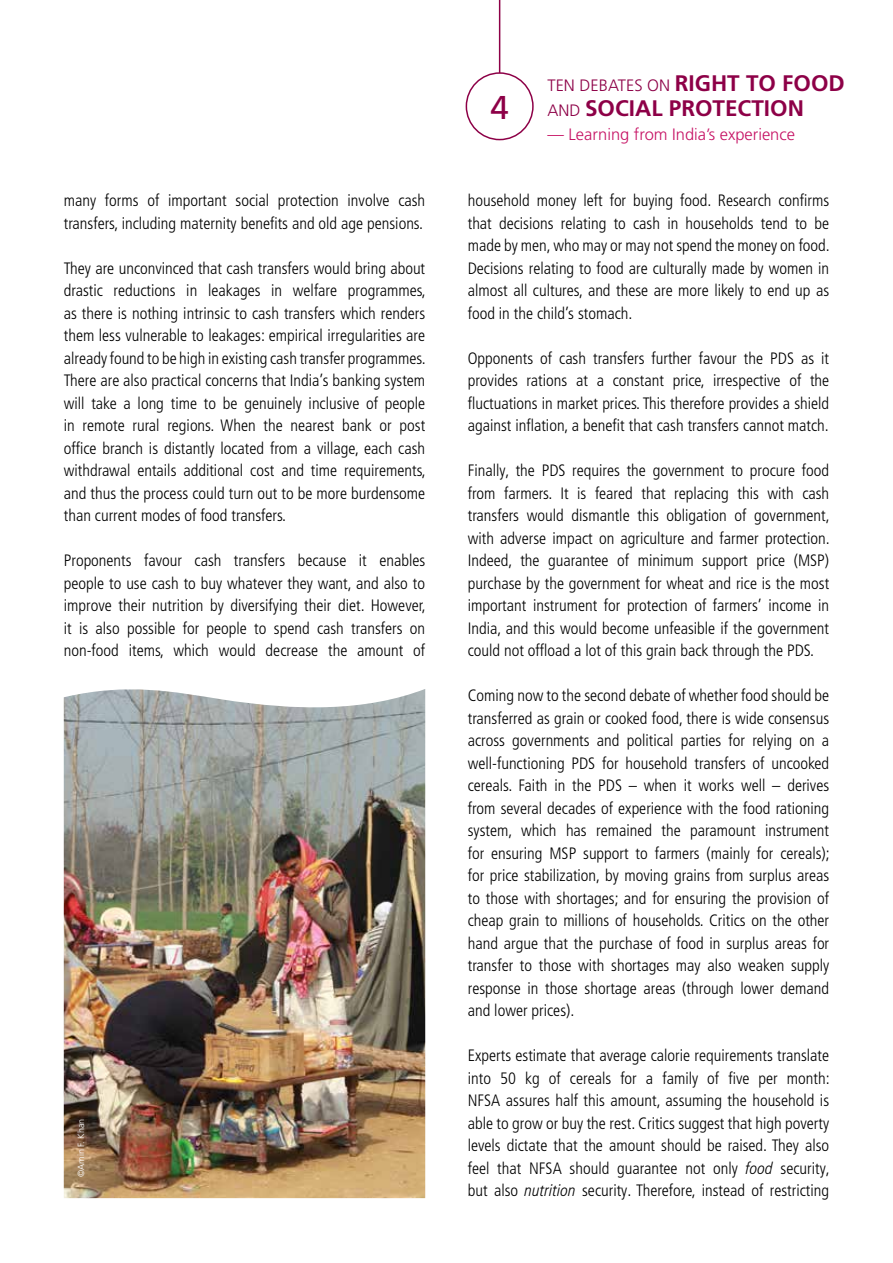
<style>
.page{position:relative;width:893px;height:1263px;background:#fff}
.page>*{position:absolute;margin:0;border:0;box-sizing:border-box;transform-origin:0 0}
.t1{font:33px "Frutiger LT Pro";color:#8d0047}
.t2{font:700 22.5px "Frutiger LT Pro";color:#8d0047}
.t3{font:300 condensed 16.5px/22.5px "Frutiger LT Pro";color:#000;text-align:justify}
.t4{font:300 16.5px "Frutiger LT Pro";color:#c61264}
.t5{font:300 16.5px "Frutiger LT Pro";color:#8d0047}
.t6{font:300 9px "Frutiger LT Std";color:#fff}
.s1{font-weight:700;font-size:22.5px}
.s2{font-weight:300;font-size:16.5px}
.s3{font-style:italic}
</style>
<div class="page">
<hr style="left:499px;top:0;width:1px;height:106px;background:#8d0047">
<div style="left:466px;top:73px;width:67px;height:67px;background:#fff;border-radius:50%"></div>
<div style="left:466px;top:72px;width:68px;height:68px;border:2px solid #8d0047;border-radius:50%"></div>
<img style="left:64px;top:689px;width:361px;height:509px">
<p class="t3" style="left:64px;top:189px;width:363px">many forms of important social protection involve cash transfers, including maternity benefits and old age pensions.</p>
<p class="t3" style="left:64px;top:257px;width:364px">They are unconvinced that cash transfers would bring about drastic reductions in leakages in welfare programmes, as there is nothing intrinsic to cash transfers which renders them less vulnerable to leakages: empirical irregularities are already found to be high in existing cash transfer programmes.<br>There are also practical concerns that India’s banking system will take a long time to be genuinely inclusive of people in remote rural regions. When the nearest bank or post office branch is distantly located from a village, each cash withdrawal entails additional cost and time requirements, and thus the process could turn out to be more burdensome than current modes of food transfers.</p>
<p class="t3" style="left:64px;top:549px;width:364px">Proponents favour cash transfers because it enables people to use cash to buy whatever they want, and also to improve their nutrition by diversifying their diet. However, it is also possible for people to spend cash transfers on non-food items, which would decrease the amount of</p>
<p class="t6" style="left:76px;top:1177px;width:60px;rotate:-90deg">©Amin F. Khan</p>
<h1 class="t1" style="left:490px;top:89px;width:20px">4</h1>
<p class="t5" style="left:547px;top:76px;width:299px">TEN DEBATES ON <span class="s1">RIGHT TO FOOD</span></p>
<h2 class="t2" style="left:547px;top:95px;width:258px"><span class="s2">AND</span> SOCIAL PROTECTION</h2>
<p class="t4" style="left:547px;top:125px;width:249px">— Learning from India’s experience</p>
<p class="t3" style="left:468px;top:189px;width:364px">household money left for buying food. Research confirms that decisions relating to cash in households tend to be made by men, who may or may not spend the money on food.<br>Decisions relating to food are culturally made by women in almost all cultures, and these are more likely to end up as food in the child’s stomach.</p>
<p class="t3" style="left:468px;top:347px;width:363px">Opponents of cash transfers further favour the PDS as it provides rations at a constant price, irrespective of the fluctuations in market prices. This therefore provides a shield against inflation, a benefit that cash transfers cannot match.</p>
<p class="t3" style="left:468px;top:459px;width:364px">Finally, the PDS requires the government to procure food from farmers. It is feared that replacing this with cash transfers would dismantle this obligation of government, with adverse impact on agriculture and farmer protection.<br>Indeed, the guarantee of minimum support price (MSP) purchase by the government for wheat and rice is the most important instrument for protection of farmers’ income in India, and this would become unfeasible if the government could not offload a lot of this grain back through the PDS.</p>
<p class="t3" style="left:468px;top:684px;width:364px">Coming now to the second debate of whether food should be transferred as grain or cooked food, there is wide consensus across governments and political parties for relying on a well-functioning PDS for household transfers of uncooked cereals. Faith in the PDS – when it works well – derives from several decades of experience with the food rationing system, which has remained the paramount instrument for ensuring MSP support to farmers (mainly for cereals); for price stabilization, by moving grains from surplus areas to those with shortages; and for ensuring the provision of cheap grain to millions of households. Critics on the other hand argue that the purchase of food in surplus areas for transfer to those with shortages may also weaken supply response in those shortage areas (through lower demand and lower prices).</p>
<p class="t3" style="left:468px;top:1044px;width:364px">Experts estimate that average calorie requirements translate into 50 kg of cereals for a family of five per month:<br>NFSA assures half this amount, assuming the household is able to grow or buy the rest. Critics suggest that high poverty levels dictate that the amount should be raised. They also feel that NFSA should guarantee not only <span class="s3">food</span> security, but also <span class="s3">nutrition</span> security. Therefore, instead of restricting</p>
</div>
